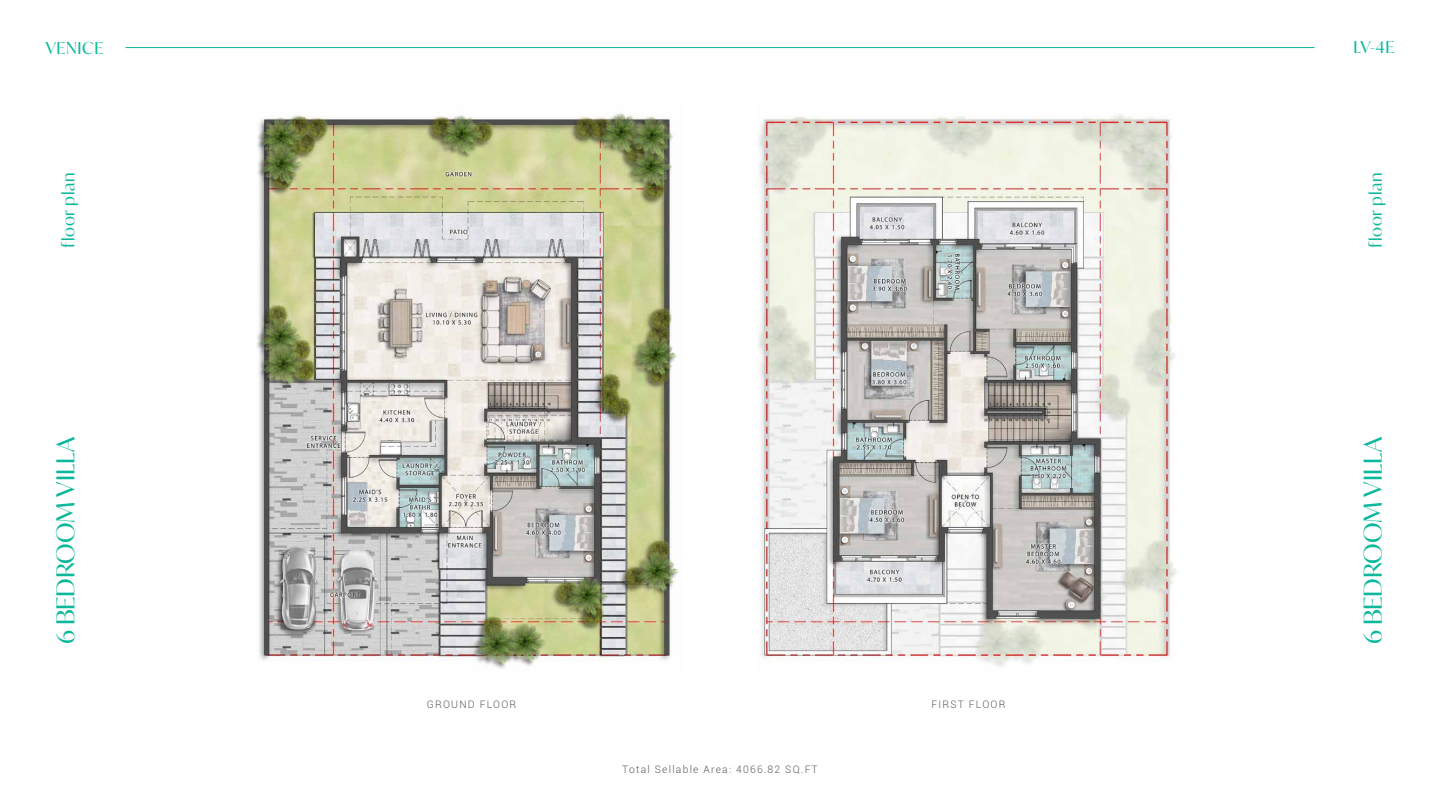
<style>
.page{position:relative;width:1440px;height:810px;background:#fff}
.page>*{position:absolute;margin:0;border:0;box-sizing:border-box;transform-origin:0 0}
.t1{font:24.75px "Ivy Mode";letter-spacing:-.005em;color:#0bb89b}
.t2{font:16.5px "Ivy Mode";letter-spacing:.04em;color:#0bb89b}
.t3{font:300 10.27px "Roboto";letter-spacing:.12em;color:#58595b}
</style>
<div class="page">
<hr style="left:604px;top:47px;width:711px;height:1px;background:#0bb89b">
<hr style="left:125px;top:47px;width:479px;height:1px;background:#0bb89b">
<img style="left:257px;top:113px;width:421px;height:556px">
<img style="left:758px;top:114px;width:419px;height:552px">
<h2 class="t2" style="left:46px;top:37px;width:59px">VENICE</h2>
<h2 class="t2" style="left:57px;top:248px;width:77px;rotate:-90deg">floor plan</h2>
<h2 class="t2" style="left:1354px;top:36px;width:42px">LV-4E</h2>
<h2 class="t2" style="left:1365px;top:248px;width:77px;rotate:-90deg">floor plan</h2>
<h1 class="t1" style="left:49px;top:644px;width:209px;rotate:-90deg">6 BEDROOM VILLA</h1>
<h1 class="t1" style="left:1356px;top:644px;width:209px;rotate:-90deg">6 BEDROOM VILLA</h1>
<p class="t3" style="left:427px;top:697px;width:50px">GROUND</p>
<p class="t3" style="left:480px;top:697px;width:38px">FLOOR</p>
<p class="t3" style="left:622px;top:762px;width:29px">Total</p>
<p class="t3" style="left:655px;top:762px;width:45px">Sellable</p>
<p class="t3" style="left:736px;top:762px;width:46px">4066.82</p>
<p class="t3" style="left:785px;top:762px;width:34px">SQ.FT</p>
<p class="t3" style="left:704px;top:762px;width:29px">Area:</p>
<p class="t3" style="left:931px;top:697px;width:34px">FIRST</p>
<p class="t3" style="left:969px;top:697px;width:38px">FLOOR</p>
</div>
